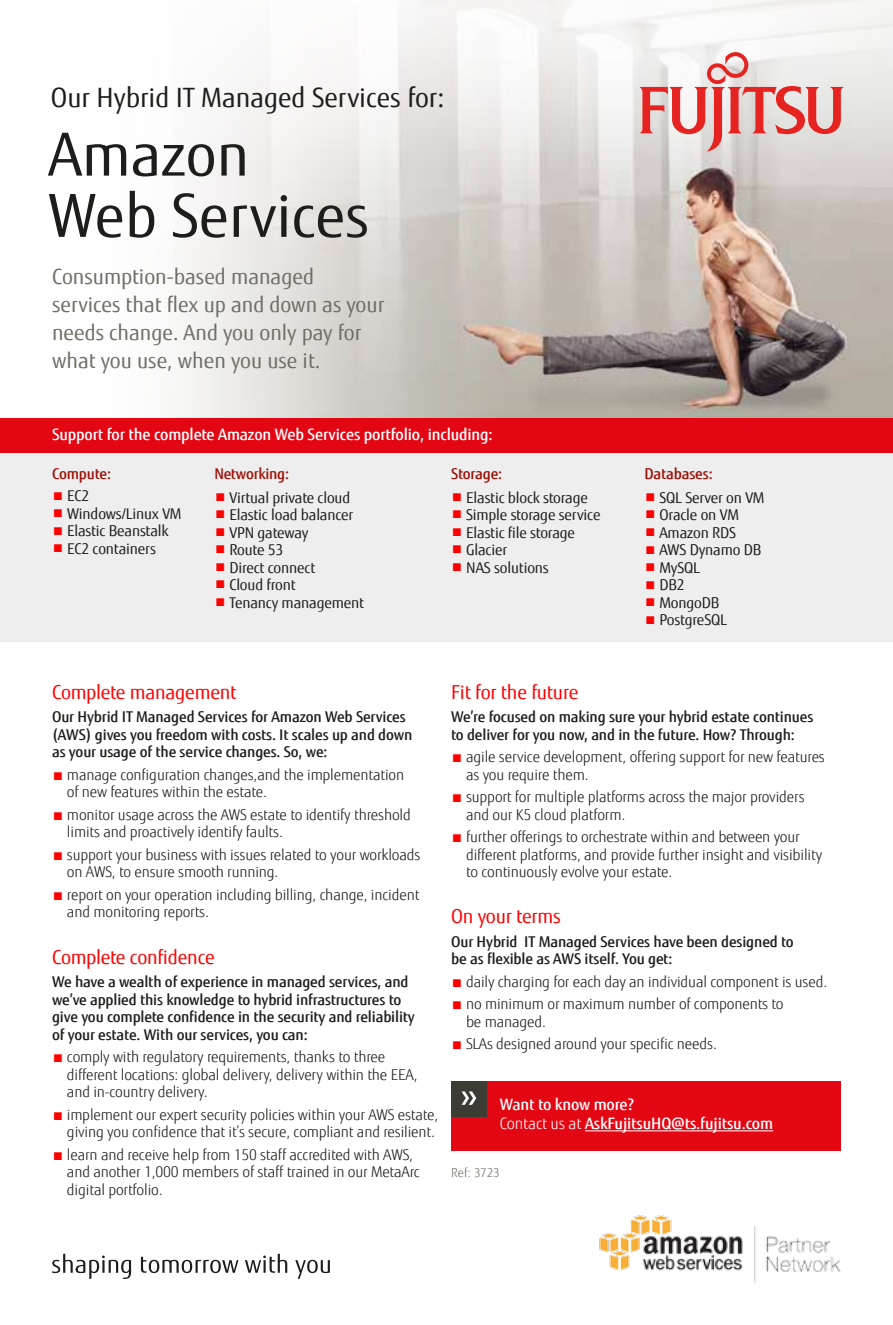
<style>
.page{position:relative;width:893px;height:1325px;background:#fff}
.page>*{position:absolute;margin:0;border:0;box-sizing:border-box;transform-origin:0 0}
.t1{font:59.5px/61.2px "Fujitsu Sans";color:#1d1d1b}
.t2{font:26.6px "Fujitsu Sans";color:#1d1d1b}
.t3{font:21px/28px "Fujitsu Sans";color:#6f6e66}
.t4{font:19.25px "Fujitsu Sans";letter-spacing:-.01em;color:#f00}
.t5{font:500 15.75px/18.9px "Fujitsu Sans";letter-spacing:-.01em;color:#fff}
.t6{font:300 14.88px/17.5px "Fujitsu Sans";letter-spacing:-.01em;color:#1d1d1b}
.t7{font:500 14.88px/17.5px "Fujitsu Sans";letter-spacing:-.01em;color:#1d1d1b}
.t8{font:14.88px "Fujitsu Sans";letter-spacing:-.01em;color:#1d1d1b}
.t9{font:500 14.88px "Fujitsu Sans";letter-spacing:-.01em;color:#9c1006}
.t10{font:300 12.25px "Fujitsu Sans";letter-spacing:.005em;color:#6f6e66}
.s1{font-weight:300;color:#f00}
.s2{color:#f00}
.s3{font-weight:300}
</style>
<div class="page">
<div style="left:0;top:418px;width:893px;height:34px;background:#e30613"></div>
<div style="left:0;top:453px;width:893px;height:188px;background:#eee"></div>
<img style="left:537px;top:234px;width:356px;height:184px">
<svg style="left:537px;top:0;width:356px;height:234px"></svg>
<svg style="left:182px;top:0;width:355px;height:418px"></svg>
<svg style="left:639px;top:52px;width:205px;height:100px;background:#e6b9b7"></svg>
<svg style="left:52px;top:1253px;width:79px;height:25px"></svg>
<svg style="left:141px;top:1256px;width:97px;height:17px"></svg>
<svg style="left:245px;top:1253px;width:42px;height:19px"></svg>
<svg style="left:295px;top:1259px;width:35px;height:19px"></svg>
<div style="left:451px;top:1081px;width:390px;height:69px;background:#e30613"></div>
<hr style="left:585px;top:1130px;width:188px;height:1px;background:#fff">
<div style="left:451px;top:1081px;width:36px;height:35px;background:#3c3c35"></div>
<svg style="left:461px;top:1091px;width:15px;height:13px"></svg>
<img style="left:599px;top:1215px;width:242px;height:69px">
<h2 class="t2" style="left:51px;top:82px;width:395px">Our Hybrid IT Managed Services for:</h2>
<h1 class="t1" style="left:48px;top:125px;width:322px">Amazon<br>Web Services</h1>
<h3 class="t3" style="left:52px;top:262px;width:334px">Consumption-based managed services that flex up and down as your needs change. And you only pay for what you use, when you use it.</h3>
<p class="t5" style="left:52px;top:425px;width:442px">Support for the complete Amazon Web Services portfolio, including:</p>
<p class="t9" style="left:52px;top:464px;width:61px">Compute:</p>
<p class="t8" style="left:52px;top:487px;width:39px"><span class="s1">■</span> EC2</p>
<p class="t8" style="left:52px;top:504px;width:131px"><span class="s1">■</span> Windows/Linux VM</p>
<p class="t8" style="left:52px;top:522px;width:118px"><span class="s1">■</span> Elastic Beanstalk</p>
<p class="t8" style="left:52px;top:539px;width:105px"><span class="s1">■</span> EC2 containers</p>
<p class="t9" style="left:214px;top:464px;width:76px">Networking:</p>
<p class="t8" style="left:214px;top:488px;width:137px"><span class="s1">■</span> Virtual private cloud</p>
<p class="t8" style="left:214px;top:506px;width:140px"><span class="s1">■</span> Elastic load balancer</p>
<p class="t8" style="left:214px;top:523px;width:96px"><span class="s1">■</span> VPN gateway</p>
<p class="t8" style="left:214px;top:541px;width:71px"><span class="s1">■</span> Route 53</p>
<p class="t8" style="left:214px;top:558px;width:102px"><span class="s1">■</span> Direct connect</p>
<p class="t8" style="left:214px;top:576px;width:83px"><span class="s1">■</span> Cloud front</p>
<p class="t8" style="left:214px;top:593px;width:151px"><span class="s1">■</span> Tenancy management</p>
<p class="t9" style="left:451px;top:464px;width:53px">Storage:</p>
<p class="t8" style="left:451px;top:488px;width:138px"><span class="s1">■</span> Elastic block storage</p>
<p class="t8" style="left:451px;top:506px;width:151px"><span class="s1">■</span> Simple storage service</p>
<p class="t8" style="left:451px;top:523px;width:125px"><span class="s1">■</span> Elastic file storage</p>
<p class="t8" style="left:451px;top:541px;width:58px"><span class="s1">■</span> Glacier</p>
<p class="t8" style="left:451px;top:558px;width:99px"><span class="s1">■</span> NAS solutions</p>
<p class="t9" style="left:644px;top:464px;width:70px">Databases:</p>
<p class="t8" style="left:644px;top:488px;width:122px"><span class="s1">■</span> SQL Server on VM</p>
<p class="t8" style="left:644px;top:506px;width:96px"><span class="s1">■</span> Oracle on VM</p>
<p class="t8" style="left:644px;top:523px;width:93px"><span class="s1">■</span> Amazon RDS</p>
<p class="t8" style="left:644px;top:541px;width:118px"><span class="s1">■</span> AWS Dynamo DB</p>
<p class="t8" style="left:644px;top:558px;width:57px"><span class="s1">■</span> MySQL</p>
<p class="t8" style="left:644px;top:576px;width:42px"><span class="s1">■</span> DB2</p>
<p class="t8" style="left:644px;top:593px;width:76px"><span class="s1">■</span> MongoDB</p>
<p class="t8" style="left:644px;top:611px;width:84px"><span class="s1">■</span> PostgreSQL</p>
<p class="t4" style="left:52px;top:680px;width:186px">Complete management</p>
<p class="t7" style="left:52px;top:708px;width:362px">Our Hybrid IT Managed Services for Amazon Web Services (AWS) gives you freedom with costs. It scales up and down as your usage of the service changes. So, we:</p>
<p class="t6" style="left:67px;top:766px;width:339px;text-indent:-15px"><span class="s2">■</span> manage configuration changes,and the implementation of new features within the estate.</p>
<p class="t6" style="left:67px;top:806px;width:345px;text-indent:-15px"><span class="s2">■</span> monitor usage across the AWS estate to identify threshold limits and proactively identify faults.</p>
<p class="t6" style="left:67px;top:846px;width:355px;text-indent:-15px"><span class="s2">■</span> support your business with issues related to your workloads on AWS, to ensure smooth running.</p>
<p class="t6" style="left:67px;top:886px;width:354px;text-indent:-15px"><span class="s2">■</span> report on your operation including billing, change, incident and monitoring reports.</p>
<p class="t4" style="left:52px;top:945px;width:164px">Complete confidence</p>
<p class="t7" style="left:52px;top:973px;width:364px">We have a wealth of experience in managed services, and we’ve applied this knowledge to hybrid infrastructures to give you complete confidence in the security and reliability of your estate. With our services, you can:</p>
<p class="t6" style="left:67px;top:1048px;width:352px;text-indent:-15px"><span class="s2">■</span> comply with regulatory requirements, thanks to three different locations: global delivery, delivery within the EEA, and in-country delivery.</p>
<p class="t6" style="left:52px;top:1105px;width:388px;text-align:right"><span class="s2">■</span> implement our expert security policies within your AWS estate, giving you confidence that it’s secure, compliant and resilient.</p>
<p class="t6" style="left:67px;top:1145px;width:354px;text-indent:-15px"><span class="s2">■</span> learn and receive help from 150 staff accredited with AWS, and another 1,000 members of staff trained in our MetaArc digital portfolio.</p>
<p class="t4" style="left:451px;top:680px;width:129px">Fit for the future</p>
<p class="t7" style="left:451px;top:708px;width:364px">We’re focused on making sure your hybrid estate continues to deliver for you now, and in the future. How? Through:</p>
<p class="t6" style="left:466px;top:748px;width:360px;text-indent:-15px"><span class="s2">■</span> agile service development, offering support for new features as you require them.</p>
<p class="t6" style="left:466px;top:788px;width:340px;text-indent:-15px"><span class="s2">■</span> support for multiple platforms across the major providers and our K5 cloud platform.</p>
<p class="t6" style="left:466px;top:828px;width:358px;text-indent:-15px"><span class="s2">■</span> further offerings to orchestrate within and between your different platforms, and provide further insight and visibility to continuously evolve your estate.</p>
<p class="t4" style="left:451px;top:904px;width:111px">On your terms</p>
<p class="t7" style="left:451px;top:933px;width:344px">Our Hybrid IT Managed Services have been designed to be as flexible as AWS itself. You get:</p>
<p class="t6" style="left:451px;top:973px;width:378px"><span class="s2">■</span> daily charging for each day an individual component is used.</p>
<p class="t6" style="left:466px;top:995px;width:319px;text-indent:-15px"><span class="s2">■</span> no minimum or maximum number of components to be managed.</p>
<p class="t6" style="left:451px;top:1035px;width:267px"><span class="s2">■</span> SLAs designed around your specific needs.</p>
<p class="t5" style="left:500px;top:1095px;width:275px">Want to know more?<br><span class="s3">Contact us at</span> AskFujitsuHQ@ts.fujitsu.com</p>
<p class="t10" style="left:451px;top:1165px;width:50px">Ref: 3723</p>
</div>
